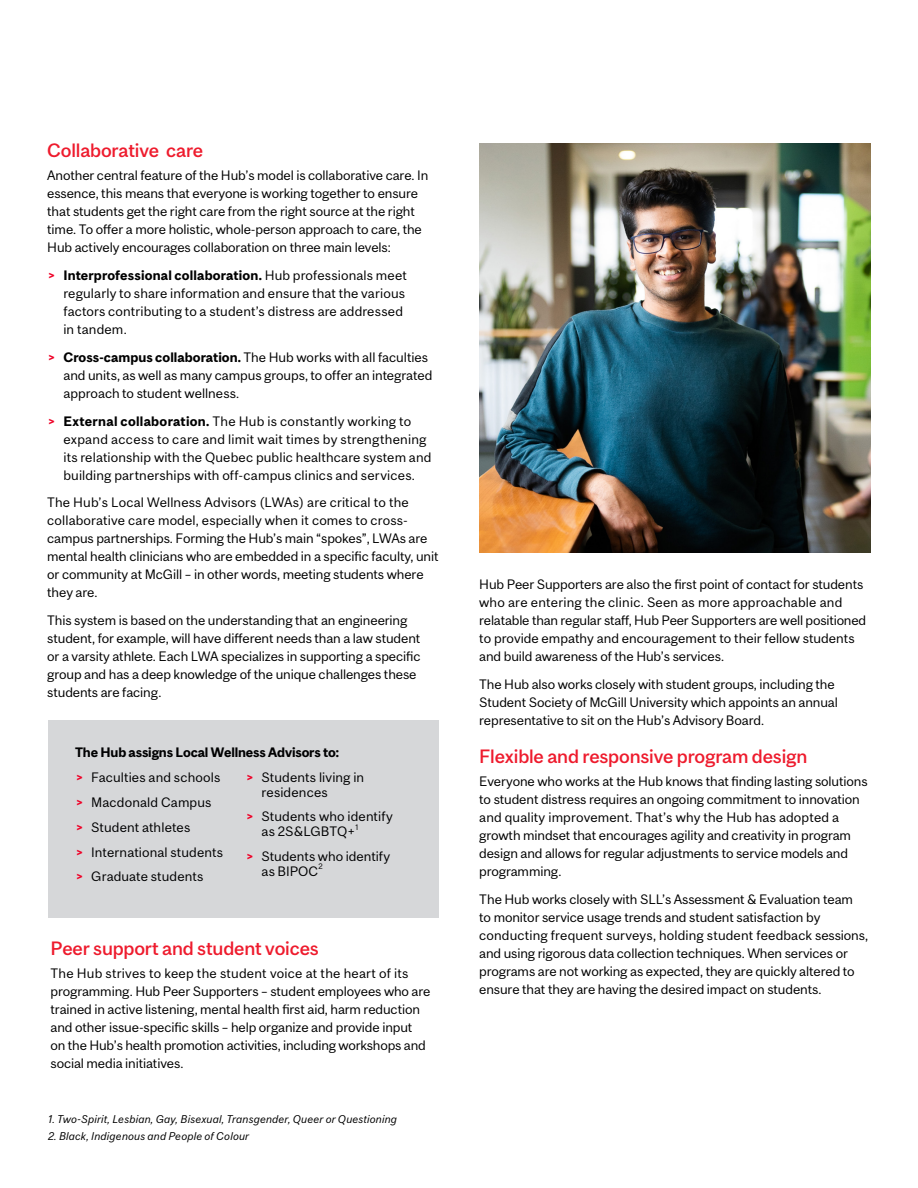
<style>
.page{position:relative;width:918px;height:1188px;background:#fff}
.page>*{position:absolute;margin:0;border:0;box-sizing:border-box;transform-origin:0 0}
.H5_sans_medium_12_14{font:500 18px "Mc Gill Sans";letter-spacing:-.01em;color:#ee1b2d}
.T1_sans___0_09375{font:12.75px/18px "Mc Gill Sans";letter-spacing:-.01em;color:#000001}
.T1_sans___0_09375-2{font:12.75px/18px "Mc Gill Sans";letter-spacing:.01em;color:#000001}
.T1_sans___0_09375-3{font:700 12.75px "Mc Gill Sans";letter-spacing:-.01em;color:#000001}
.T1_sans___0_09375-4{font:italic 10.5px "Mc Gill Sans";letter-spacing:.02em;color:#000001}
.t1{font:7.35px "Mc Gill Sans";color:#000001}
.s1{font-weight:700;color:#ef0027}
.s2{font-weight:700}
</style>
<div class="page">
<img style="left:479px;top:143px;width:392px;height:409px">
<div style="left:48px;top:721px;width:391px;height:197px;background:#d6d7d9"></div>
<p class="H5_sans_medium_12_14" style="left:47px;top:139px;width:158px">Collaborative care</p>
<p class="T1_sans___0_09375" style="left:47px;top:166px;width:383px">Another central feature of the Hub’s model is collaborative care. In essence, this means that everyone is working together to ensure that students get the right care from the right source at the right time. To offer a more holistic, whole-person approach to care, the Hub actively encourages collaboration on three main levels:</p>
<p class="T1_sans___0_09375-2" style="left:63px;top:266px;width:345px;text-indent:-16px"><span class="s1">&gt;</span> <span class="s2">Interprofessional collaboration.</span> Hub professionals meet regularly to share information and ensure that the various factors contributing to a student’s distress are addressed in tandem.</p>
<p class="T1_sans___0_09375" style="left:63px;top:348px;width:370px;text-indent:-16px"><span class="s1">&gt;</span> <span class="s2">Cross-campus collaboration.</span> The Hub works with all faculties and units, as well as many campus groups, to offer an integrated approach to student wellness.</p>
<p class="T1_sans___0_09375-2" style="left:63px;top:412px;width:370px;text-indent:-16px"><span class="s1">&gt;</span> <span class="s2">External collaboration.</span> The Hub is constantly working to expand access to care and limit wait times by strengthening its relationship with the Quebec public healthcare system and building partnerships with off-campus clinics and services.</p>
<p class="T1_sans___0_09375" style="left:47px;top:494px;width:393px">The Hub’s Local Wellness Advisors (LWAs) are critical to the collaborative care model, especially when it comes to cross&shy;campus partnerships. Forming the Hub’s main “spokes”, LWAs are mental health clinicians who are embedded in a specific faculty, unit or community at McGill – in other words, meeting students where they are.</p>
<p class="T1_sans___0_09375" style="left:47px;top:612px;width:375px">This system is based on the understanding that an engineering student, for example, will have different needs than a law student or a varsity athlete. Each LWA specializes in supporting a specific group and has a deep knowledge of the unique challenges these students are facing.</p>
<p class="T1_sans___0_09375-3" style="left:75px;top:745px;width:265px">The Hub assigns Local Wellness Advisors to:</p>
<p class="T1_sans___0_09375-2" style="left:75px;top:769px;width:147px"><span class="s1">&gt;</span> Faculties and schools</p>
<p class="T1_sans___0_09375-2" style="left:75px;top:793px;width:138px"><span class="s1">&gt;</span> Macdonald Campus</p>
<p class="T1_sans___0_09375" style="left:75px;top:818px;width:117px"><span class="s1">&gt;</span> Student athletes</p>
<p class="T1_sans___0_09375-2" style="left:75px;top:843px;width:150px"><span class="s1">&gt;</span> International students</p>
<p class="T1_sans___0_09375-2" style="left:75px;top:868px;width:130px"><span class="s1">&gt;</span> Graduate students</p>
<p class="T1_sans___0_09375-2" style="left:262px;top:769px;width:104px;line-height:15px;text-indent:-16px"><span class="s1">&gt;</span> Students living in residences</p>
<p class="T1_sans___0_09375-2" style="left:262px;top:809px;width:133px;line-height:15px;text-indent:-16px"><span class="s1">&gt;</span> Students who identify as 2S&amp;LGBTQ+</p>
<p class="t1" style="left:356px;top:823px;width:5px">1</p>
<p class="T1_sans___0_09375" style="left:262px;top:849px;width:130px;line-height:15px;text-indent:-16px"><span class="s1">&gt;</span> Students who identify as BIPOC</p>
<p class="t1" style="left:318px;top:862px;width:6px">2</p>
<p class="H5_sans_medium_12_14" style="left:51px;top:937px;width:270px">Peer support and student voices</p>
<p class="T1_sans___0_09375" style="left:51px;top:965px;width:381px">The Hub strives to keep the student voice at the heart of its programming. Hub Peer Supporters – student employees who are trained in active listening, mental health first aid, harm reduction and other issue-specific skills – help organize and provide input on the Hub’s health promotion activities, including workshops and social media initiatives.</p>
<p class="T1_sans___0_09375-4" style="left:48px;top:1113px;width:351px">1. Two-Spirit, Lesbian, Gay, Bisexual, Transgender, Queer or Questioning</p>
<p class="T1_sans___0_09375-4" style="left:48px;top:1129px;width:203px">2. Black, Indigenous and People of Colour</p>
<p class="T1_sans___0_09375" style="left:479px;top:575px;width:388px">Hub Peer Supporters are also the first point of contact for students who are entering the clinic. Seen as more approachable and relatable than regular staff, Hub Peer Supporters are well positioned to provide empathy and encouragement to their fellow students and build awareness of the Hub’s services.</p>
<p class="T1_sans___0_09375" style="left:479px;top:675px;width:360px">The Hub also works closely with student groups, including the<br>Student Society of McGill University which appoints an annual representative to sit on the Hub’s Advisory Board.</p>
<p class="H5_sans_medium_12_14" style="left:479px;top:745px;width:330px">Flexible and responsive program design</p>
<p class="T1_sans___0_09375" style="left:479px;top:773px;width:390px">Everyone who works at the Hub knows that finding lasting solutions to student distress requires an ongoing commitment to innovation and quality improvement. That’s why the Hub has adopted a growth mindset that encourages agility and creativity in program design and allows for regular adjustments to service models and programming.</p>
<p class="T1_sans___0_09375" style="left:479px;top:891px;width:390px">The Hub works closely with SLL’s Assessment &amp; Evaluation team to monitor service usage trends and student satisfaction by conducting frequent surveys, holding student feedback sessions, and using rigorous data collection techniques. When services or programs are not working as expected, they are quickly altered to ensure that they are having the desired impact on students.</p>
</div>
